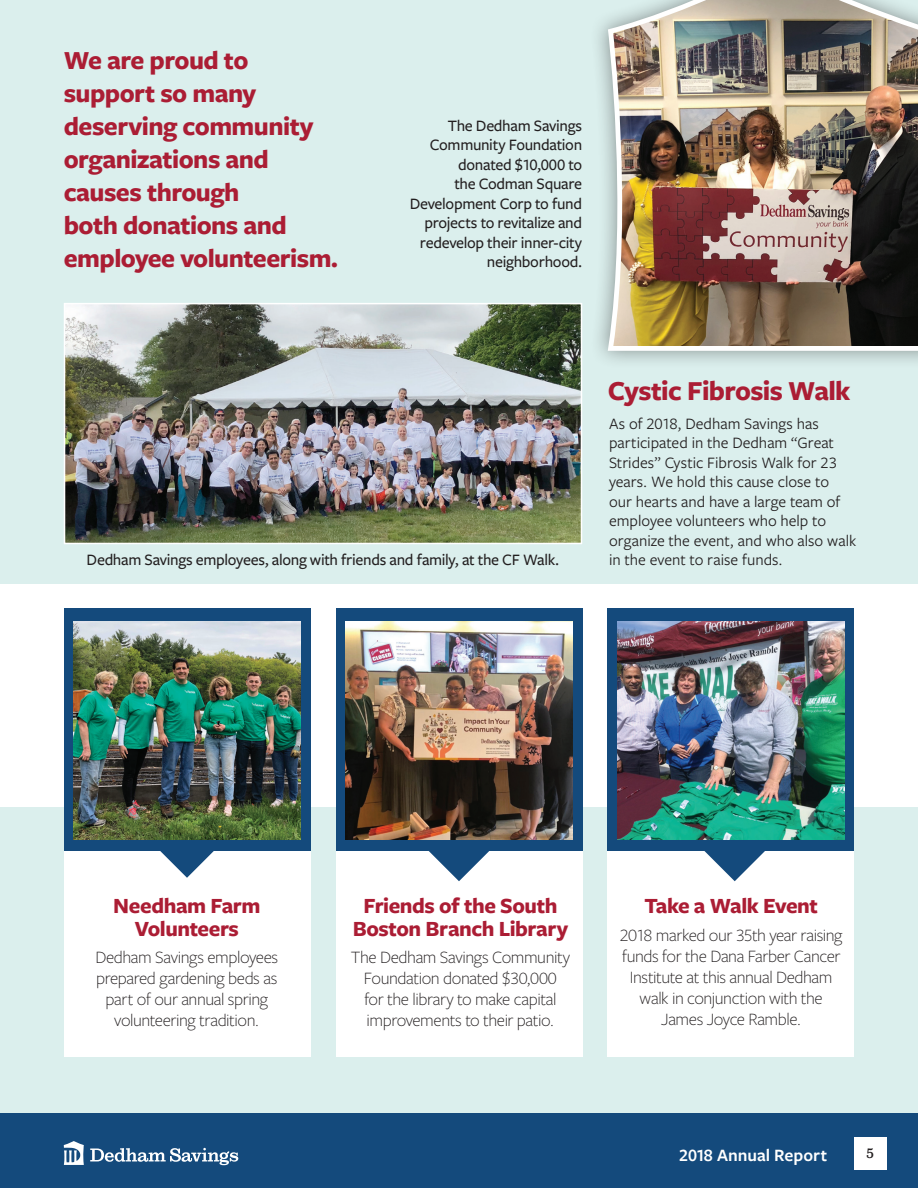
<style>
.page{position:relative;width:918px;height:1188px;background:#fff}
.page>*{position:absolute;margin:0;border:0;box-sizing:border-box;transform-origin:0 0}
.t1{font:700 28.5px "Freight Sans Pro";letter-spacing:-.02em;color:#ab1d34}
.t2{font:700 27px/33px "Freight Sans Pro";letter-spacing:-.02em;color:#ab1d34}
.t3{font:700 22.5px/22.5px "Freight Sans Pro";letter-spacing:-.02em;color:#ab1d34;text-align:center}
.t4{font:300 18px/21px "Freight Sans Pro";letter-spacing:-.025em;color:#231f20;text-align:center}
.t5{font:600 18px "Freight Sans Pro";letter-spacing:-.005em;color:#fff}
.t6{font:16.5px/19.5px "Freight Sans Pro";color:#231f20}
.t7{font:500 16.5px/19.5px "Freight Sans Pro";letter-spacing:-.02em;color:#231f20;text-align:right}
.t8{font:500 15px "Sutro";color:#231f20}
</style>
<div class="page">
<div style="left:0;top:0;width:918px;height:1143px;background:#dbefed"></div>
<div style="left:0;top:585px;width:918px;height:222px;background:#fff"></div>
<div style="left:64px;top:608px;width:246px;height:244px;background:#144a7c"></div>
<div style="left:64px;top:852px;width:246px;height:205px;background:#fff"></div>
<svg style="left:156px;top:851px;width:62px;height:27px"></svg>
<img style="left:74px;top:621px;width:226px;height:219px">
<div style="left:608px;top:608px;width:246px;height:244px;background:#144a7c"></div>
<div style="left:608px;top:852px;width:246px;height:205px;background:#fff"></div>
<svg style="left:703px;top:851px;width:63px;height:30px"></svg>
<img style="left:618px;top:621px;width:226px;height:219px">
<div style="left:336px;top:608px;width:246px;height:244px;background:#144a7c"></div>
<div style="left:336px;top:852px;width:246px;height:205px;background:#fff"></div>
<svg style="left:428px;top:851px;width:62px;height:30px"></svg>
<img style="left:346px;top:621px;width:226px;height:219px">
<div style="left:590px;top:0;width:328px;height:369px;background:#231f20;opacity:.47"></div>
<img style="left:605px;top:0;width:313px;height:353px">
<img style="left:67px;top:306px;width:512px;height:235px">
<div style="left:64px;top:303px;width:518px;height:241px;border:2px solid #fff"></div>
<div style="left:0;top:1113px;width:918px;height:75px;background:#144a7c"></div>
<div style="left:854px;top:1137px;width:33px;height:32px;background:#fff"></div>
<svg style="left:64px;top:1141px;width:20px;height:24px"></svg>
<svg style="left:90px;top:1148px;width:148px;height:17px"></svg>
<h2 class="t2" style="left:64px;top:43px;width:276px">We are proud to support so many deserving community organizations and causes through<br>both donations and employee volunteerism.</h2>
<p class="t7" style="left:410px;top:115px;width:174px">The Dedham Savings<br>Community Foundation donated $10,000 to<br>the Codman Square<br>Development Corp to fund projects to revitalize and redevelop their inner-city neighborhood.</p>
<p class="t7" style="left:87px;top:549px;width:474px">Dedham Savings employees, along with friends and family, at the CF Walk.</p>
<h1 class="t1" style="left:608px;top:371px;width:244px">Cystic Fibrosis Walk</h1>
<p class="t6" style="left:609px;top:413px;width:249px">As of 2018, Dedham Savings has participated in the Dedham “Great<br>Strides” Cystic Fibrosis Walk for 23 years. We hold this cause close to<br>our hearts and have a large team of employee volunteers who help to organize the event, and who also walk in the event to raise funds.</p>
<p class="t3" style="left:113px;top:894px;width:149px">Needham Farm<br>Volunteers</p>
<p class="t4" style="left:95px;top:946px;width:184px">Dedham Savings employees prepared gardening beds as part of our annual spring volunteering tradition.</p>
<p class="t3" style="left:353px;top:894px;width:217px">Friends of the South<br>Boston Branch Library</p>
<p class="t4" style="left:351px;top:946px;width:221px">The Dedham Savings Community<br>Foundation donated $30,000<br>for the library to make capital improvements to their patio.</p>
<p class="t3" style="left:644px;top:894px;width:175px">Take a Walk Event</p>
<p class="t4" style="left:620px;top:924px;width:224px">2018 marked our 35th year raising funds for the Dana Farber Cancer<br>Institute at this annual Dedham walk in conjunction with the<br>James Joyce Ramble.</p>
<p class="t5" style="left:679px;top:1143px;width:149px">2018 Annual Report</p>
<p class="t8" style="left:867px;top:1144px;width:9px">5</p>
</div>
